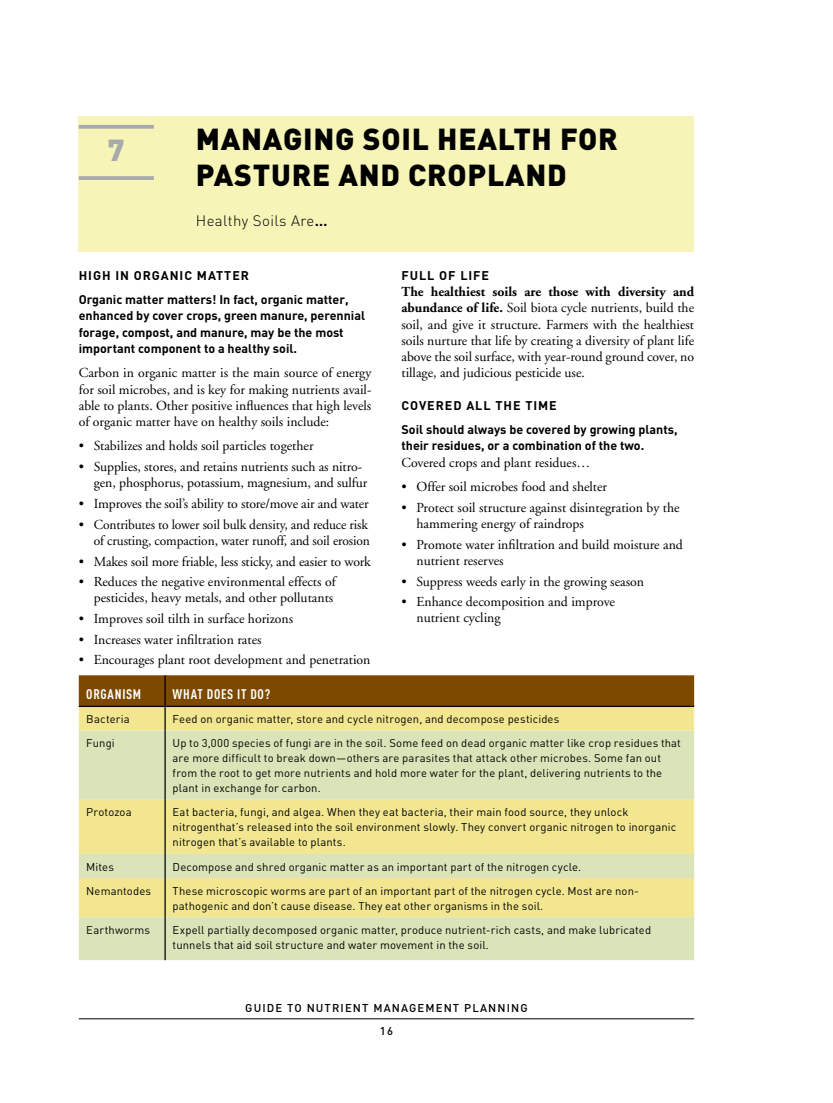
<style>
.page{position:relative;width:833px;height:1103px;background:#fff}
.page>*{position:absolute;margin:0;border:0;box-sizing:border-box;transform-origin:0 0}
.t1{font:900 30px/36px "DIN";letter-spacing:.025em;color:#000}
.t2{font:900 30px "DIN";color:#a7a9ac}
.t3{font:300 15px "DIN";letter-spacing:.025em;color:#000}
.t4{font:13.75px/16.2px "Adobe Garamond";color:#000}
.t5{font:700 13.75px "DIN Cond";letter-spacing:.055em;color:#fff}
.t6{font:700 12.5px/24.4px "DIN";color:#000}
.t7{font:700 12.5px "DIN";letter-spacing:.075em;color:#000}
.t8{font:11.25px/15px "DIN";letter-spacing:.01em;color:#000}
.t9{font:500 11.25px/22.5px "DIN";letter-spacing:.1em;color:#000;text-align:center}
.s1{font-weight:700}
</style>
<div class="page">
<hr style="left:79px;top:1018px;width:615px;height:1px;background:#000">
<div style="left:79px;top:116px;width:615px;height:135px;background:#f6f4b6"></div>
<svg style="left:79px;top:125px;width:75px;height:4px"></svg>
<svg style="left:79px;top:176px;width:75px;height:4px"></svg>
<div style="left:79px;top:675px;width:615px;height:30px;background:#7d4900"></div>
<div style="left:79px;top:707px;width:615px;height:23px;background:#f2e790"></div>
<svg style="left:79px;top:730px;width:615px;height:230px;background:#e3e5a8"></svg>
<hr style="left:164px;top:675px;width:2px;height:30px;background:#000">
<hr style="left:79px;top:705px;width:86px;height:2px;background:#000">
<hr style="left:165px;top:705px;width:529px;height:2px;background:#000">
<hr style="left:164px;top:707px;width:2px;height:23px;background:#000">
<hr style="left:164px;top:730px;width:2px;height:69px;background:#000">
<hr style="left:164px;top:799px;width:2px;height:55px;background:#000">
<hr style="left:164px;top:854px;width:2px;height:24px;background:#000">
<hr style="left:164px;top:878px;width:2px;height:39px;background:#000">
<hr style="left:164px;top:917px;width:2px;height:43px;background:#000">
<h1 class="t2" style="left:108px;top:130px;width:18px">7</h1>
<h1 class="t1" style="left:196px;top:120px;width:423px">MANAGING SOIL HEALTH FOR<br>PASTURE AND CROPLAND</h1>
<p class="t3" style="left:196px;top:212px;width:133px">Healthy Soils Are<span class="s1">…</span></p>
<p class="t6" style="left:79px;top:262px;width:271px">HIGH IN ORGANIC MATTER<br>Organic matter matters! In fact, organic matter,</p>
<p class="t6" style="left:79px;top:307px;width:288px;line-height:16.2px">enhanced by cover crops, green manure, perennial forage, compost, and manure, may be the most important component to a healthy soil.</p>
<p class="t4" style="left:79px;top:365px;width:294px;text-align:justify">Carbon in organic matter is the main source of energy for soil microbes, and is key for making nutrients avail&shy;able to plants. Other positive influences that high levels of organic matter have on healthy soils include:</p>
<p class="t4" style="left:79px;top:438px;width:236px">• Stabilizes and holds soil particles together</p>
<p class="t4" style="left:94px;top:459px;width:275px;text-indent:-15px">• Supplies, stores, and retains nutrients such as nitro&shy;gen, phosphorus, potassium, magnesium, and sulfur</p>
<p class="t4" style="left:79px;top:496px;width:291px">• Improves the soil’s ability to store/move air and water</p>
<p class="t4" style="left:79px;top:516px;width:292px;text-align:right">• Contributes to lower soil bulk density, and reduce risk of crusting, compaction, water runoff, and soil erosion</p>
<p class="t4" style="left:79px;top:553px;width:293px">• Makes soil more friable, less sticky, and easier to work</p>
<p class="t4" style="left:79px;top:574px;width:258px;text-align:right">• Reduces the negative environmental effects of pesticides, heavy metals, and other pollutants</p>
<p class="t4" style="left:79px;top:611px;width:216px">• Improves soil tilth in surface horizons</p>
<p class="t4" style="left:79px;top:631px;width:184px">• Increases water infiltration rates</p>
<p class="t4" style="left:79px;top:652px;width:293px">• Encourages plant root development and penetration</p>
<p class="t7" style="left:401px;top:267px;width:89px">FULL OF LIFE</p>
<p class="t4" style="left:401px;top:284px;width:294px;text-align:justify"><span class="s1">The healthiest soils are those with diversity and abundance of life.</span> Soil biota cycle nutrients, build the soil, and give it structure. Farmers with the healthiest soils nurture that life by creating a diversity of plant life above the soil surface, with year-round ground cover, no tillage, and judicious pesticide use.</p>
<p class="t6" style="left:401px;top:392px;width:277px">COVERED ALL THE TIME<br>Soil should always be covered by growing plants,</p>
<p class="t6" style="left:401px;top:433px;width:244px">their residues, or a combination of the two.</p>
<p class="t4" style="left:401px;top:454px;width:190px">Covered crops and plant residues…</p>
<p class="t4" style="left:401px;top:479px;width:207px">• Offer soil microbes food and shelter</p>
<p class="t4" style="left:416px;top:499px;width:264px;text-indent:-15px">• Protect soil structure against disintegration by the hammering energy of raindrops</p>
<p class="t4" style="left:416px;top:536px;width:268px;text-indent:-15px">• Promote water infiltration and build moisture and nutrient reserves</p>
<p class="t4" style="left:401px;top:573px;width:244px">• Suppress weeds early in the growing season</p>
<p class="t4" style="left:416px;top:594px;width:200px;text-indent:-15px">• Enhance decomposition and improve nutrient cycling</p>
<p class="t5" style="left:86px;top:685px;width:56px">ORGANISM</p>
<p class="t5" style="left:173px;top:685px;width:99px">WHAT DOES IT DO?</p>
<p class="t8" style="left:86px;top:711px;width:45px">Bacteria</p>
<p class="t8" style="left:173px;top:711px;width:388px">Feed on organic matter, store and cycle nitrogen, and decompose pesticides</p>
<p class="t8" style="left:86px;top:735px;width:30px">Fungi</p>
<p class="t8" style="left:173px;top:735px;width:510px">Up to 3,000 species of fungi are in the soil. Some feed on dead organic matter like crop residues that are more difficult to break down—others are parasites that attack other microbes. Some fan out from the root to get more nutrients and hold more water for the plant, delivering nutrients to the plant in exchange for carbon.</p>
<p class="t8" style="left:86px;top:804px;width:47px">Protozoa</p>
<p class="t8" style="left:173px;top:804px;width:505px">Eat bacteria, fungi, and algea. When they eat bacteria, their main food source, they unlock nitrogenthat’s released into the soil environment slowly. They convert organic nitrogen to inorganic nitrogen that’s available to plants.</p>
<p class="t8" style="left:86px;top:858px;width:29px">Mites</p>
<p class="t8" style="left:173px;top:858px;width:410px">Decompose and shred organic matter as an important part of the nitrogen cycle.</p>
<p class="t8" style="left:86px;top:883px;width:66px">Nemantodes</p>
<p class="t8" style="left:173px;top:883px;width:468px">These microscopic worms are part of an important part of the nitrogen cycle. Most are non&shy;pathogenic and don’t cause disease. They eat other organisms in the soil.</p>
<p class="t8" style="left:86px;top:922px;width:65px">Earthworms</p>
<p class="t8" style="left:173px;top:922px;width:480px">Expell partially decomposed organic matter, produce nutrient-rich casts, and make lubricated tunnels that aid soil structure and water movement in the soil.</p>
<p class="t9" style="left:245px;top:996px;width:284px">GUIDE TO NUTRIENT MANAGEMENT PLANNING<br>16</p>
</div>
